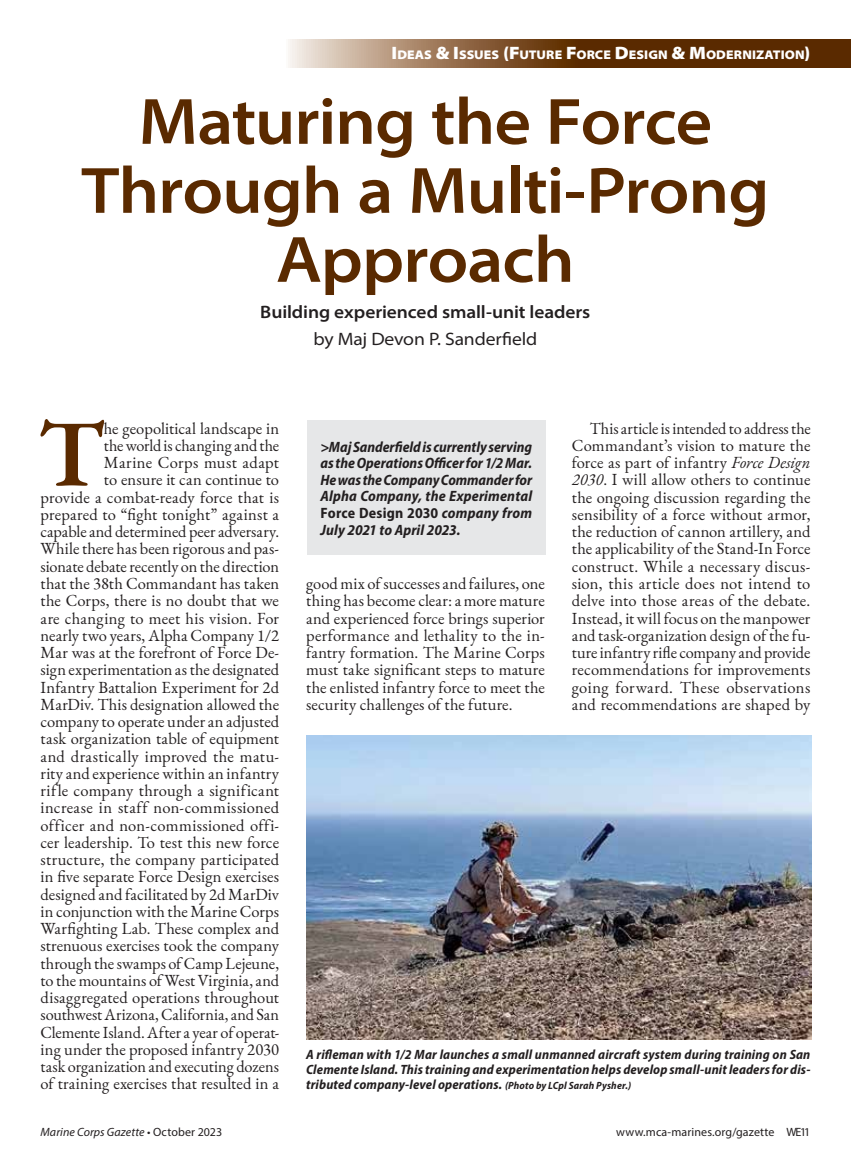
<style>
.page{position:relative;width:851px;height:1175px;background:#fff}
.page>*{position:absolute;margin:0;border:0;box-sizing:border-box;transform-origin:0 0}
.t1{font:600 95.25px "EB Garamond";color:#5a2a00}
.t2{font:600 semi-expanded 66px/69px "Myriad Pro";letter-spacing:-.015em;color:#5a2a00;text-align:center}
.t3{font:600 semi-expanded 18px "Myriad Pro";letter-spacing:-.005em;color:#231f20}
.t4{font:semi-expanded 18px "Myriad Pro";letter-spacing:-.005em;color:#231f20}
.t5{font:16.5px/17.2px "EB Garamond";letter-spacing:.005em;color:#231f20;text-align:justify}
.t6{font:italic 700 semi-condensed 15px/16.5px "Myriad Pro";letter-spacing:.01em;color:#231f20;text-align:justify}
.t7{font:italic 700 semi-condensed 13.5px/15px "Myriad Pro";letter-spacing:.01em;color:#231f20;text-align:justify}
.t8{font:900 semi-expanded 12.6px "Myriad Pro";letter-spacing:.005em;color:#fff}
.t9{font:12px "Myriad Pro";letter-spacing:.01em;color:#231f20}
.t10{font:italic 12px "Myriad Pro";letter-spacing:.01em;color:#231f20}
.s1{font-size:18px}
.s2{font-style:normal}
.s3{font-style:italic}
.s4{font-size:10.5px}
</style>
<div class="page">
<svg style="left:288px;top:40px;width:562px;height:28px;background:#805734"></svg>
<div style="left:307px;top:420px;width:238px;height:135px;background:#e6e7e8"></div>
<img style="left:307px;top:735px;width:504px;height:304px">
<p class="t8" style="left:391px;top:46px;width:420px"><span class="s1">I</span>DEAS <span class="s1">&amp; I</span>SSUES <span class="s1">(F</span>UTURE <span class="s1">F</span>ORCE <span class="s1">D</span>ESIGN <span class="s1">&amp; M</span>ODERNIZATION<span class="s1">)</span></p>
<h2 class="t2" style="left:81px;top:85px;width:689px">Maturing the Force<br>Through a Multi-Prong<br>Approach</h2>
<p class="t3" style="left:260px;top:300px;width:332px">Building experienced small-unit leaders</p>
<p class="t4" style="left:313px;top:327px;width:225px">by Maj Devon P. Sanderfield</p>
<h1 class="t1" style="left:38px;top:388px;width:67px">T</h1>
<p class="t5" style="left:40px;top:419px;width:240px;text-align:right">he geopolitical landscape in<br>the world is changing and the<br>Marine Corps must adapt<br>to ensure it can continue to<br>provide a combat-ready force that is prepared to “fight tonight” against a capable and determined peer adversary.<br>While there has been rigorous and pas&shy;sionate debate recently on the direction that the 38th Commandant has taken the Corps, there is no doubt that we are changing to meet his vision. For nearly two years, Alpha Company 1/2<br>Mar was at the forefront of Force De&shy;sign experimentation as the designated Infantry Battalion Experiment for 2d MarDiv. This designation allowed the company to operate under an adjusted task organization table of equipment and drastically improved the matu&shy;rity and experience within an infantry rifle company through a significant increase in staff non-commissioned officer and non-commissioned offi&shy;cer leadership. To test this new force structure, the company participated in five separate Force Design exercises designed and facilitated by 2d MarDiv in conjunction with the Marine Corps Warfighting Lab. These complex and strenuous exercises took the company through the swamps of Camp Lejeune, to the mountains of West Virginia, and disaggregated operations throughout southwest Arizona, California, and San Clemente Island. After a year of operat&shy;ing under the proposed infantry 2030 task organization and executing dozens of training exercises that resulted in a</p>
<p class="t6" style="left:320px;top:438px;width:213px">&gt;Maj Sanderfield is currently serving as the Operations Officer for 1/2 Mar.<br>He was the Company Commander for Alpha Company, the Experimental <span class="s2">Force Design 2030</span> company from July 2021 to April 2023.</p>
<p class="t5" style="left:306px;top:575px;width:240px">good mix of successes and failures, one thing has become clear: a more mature and experienced force brings superior performance and lethality to the in&shy;fantry formation. The Marine Corps must take significant steps to mature the enlisted infantry force to meet the security challenges of the future.</p>
<p class="t5" style="left:572px;top:419px;width:240px;text-indent:18px">This article is intended to address the Commandant’s vision to mature the force as part of infantry <span class="s3">Force Design 2030</span>. I will allow others to continue the ongoing discussion regarding the sensibility of a force without armor, the reduction of cannon artillery, and the applicability of the Stand-In Force construct. While a necessary discus&shy;sion, this article does not intend to delve into those areas of the debate.<br>Instead, it will focus on the manpower and task-organization design of the fu&shy;ture infantry rifle company and provide recommendations for improvements going forward. These observations and recommendations are shaped by</p>
<p class="t7" style="left:306px;top:1046px;width:506px">A rifleman with 1/2 Mar launches a small unmanned aircraft system during training on San Clemente Island. This training and experimentation helps develop small-unit leaders for dis&shy;tributed company-level operations. <span class="s4">(Photo by LCpl Sarah Pysher.)</span></p>
<p class="t10" style="left:41px;top:1124px;width:183px">Marine Corps Gazette <span class="s2">• October 2023</span></p>
<p class="t9" style="left:616px;top:1124px;width:196px">www.mca-marines.org/gazette WE11</p>
</div>
